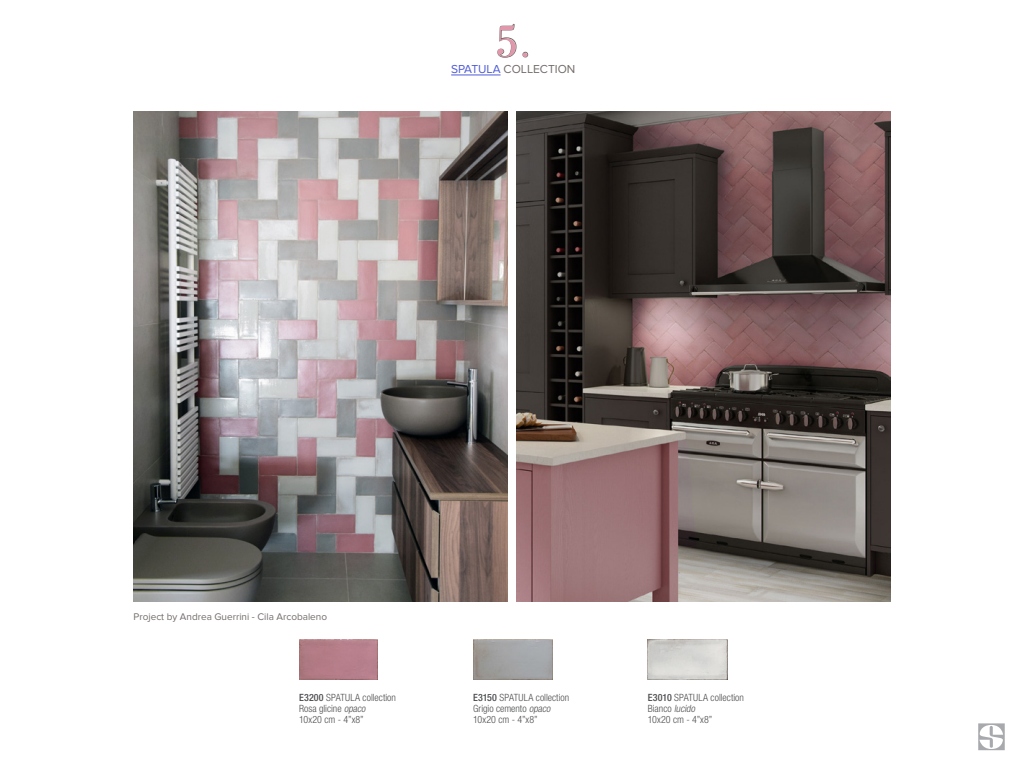
<style>
.page{position:relative;width:1024px;height:768px;background:#fff}
.page>*{position:absolute;margin:0;border:0;box-sizing:border-box;transform-origin:0 0}
.t1{font:44px "Bodoni Svty Two ITCTT";color:#e198ac}
.t2{font:12px "Proxima Nova";color:#736c6a}
.t3{font:300 condensed 10px/11px "Helvetica Neue";color:#4c4d4f}
.t4{font:10px "Proxima Nova";color:#736c6a}
.s1{color:#4f5cd6}
.s2{font-weight:500}
.s3{font-style:italic}
</style>
<div class="page">
<img style="left:134px;top:112px;width:373px;height:489px">
<hr style="left:451px;top:75px;width:50px;height:1px;background:#4f5cd6">
<svg style="left:497px;top:24px;width:31px;height:34px"></svg>
<img style="left:517px;top:112px;width:374px;height:489px">
<img style="left:299px;top:640px;width:78px;height:39px">
<img style="left:473px;top:640px;width:79px;height:39px">
<img style="left:648px;top:640px;width:80px;height:39px">
<svg style="left:978px;top:723px;width:27px;height:27px"></svg>
<h1 class="t1" style="left:495px;top:6px;width:37px">5.</h1>
<p class="t2" style="left:451px;top:62px;width:126px"><span class="s1">SPATULA</span> COLLECTION</p>
<p class="t4" style="left:134px;top:611px;width:195px">Project by Andrea Guerrini - Cila Arcobaleno</p>
<p class="t3" style="left:299px;top:691px;width:98px"><span class="s2">E3200</span> SPATULA collection<br>Rosa glicine <span class="s3">opaco<br></span>10x20 cm - 4”x8”</p>
<p class="t3" style="left:648px;top:691px;width:98px"><span class="s2">E3010</span> SPATULA collection<br>Bianco <span class="s3">lucido<br></span>10x20 cm - 4”x8”</p>
<p class="t3" style="left:473px;top:691px;width:98px"><span class="s2">E3150</span> SPATULA collection<br>Grigio cemento <span class="s3">opaco<br></span>10x20 cm - 4”x8”</p>
</div>
